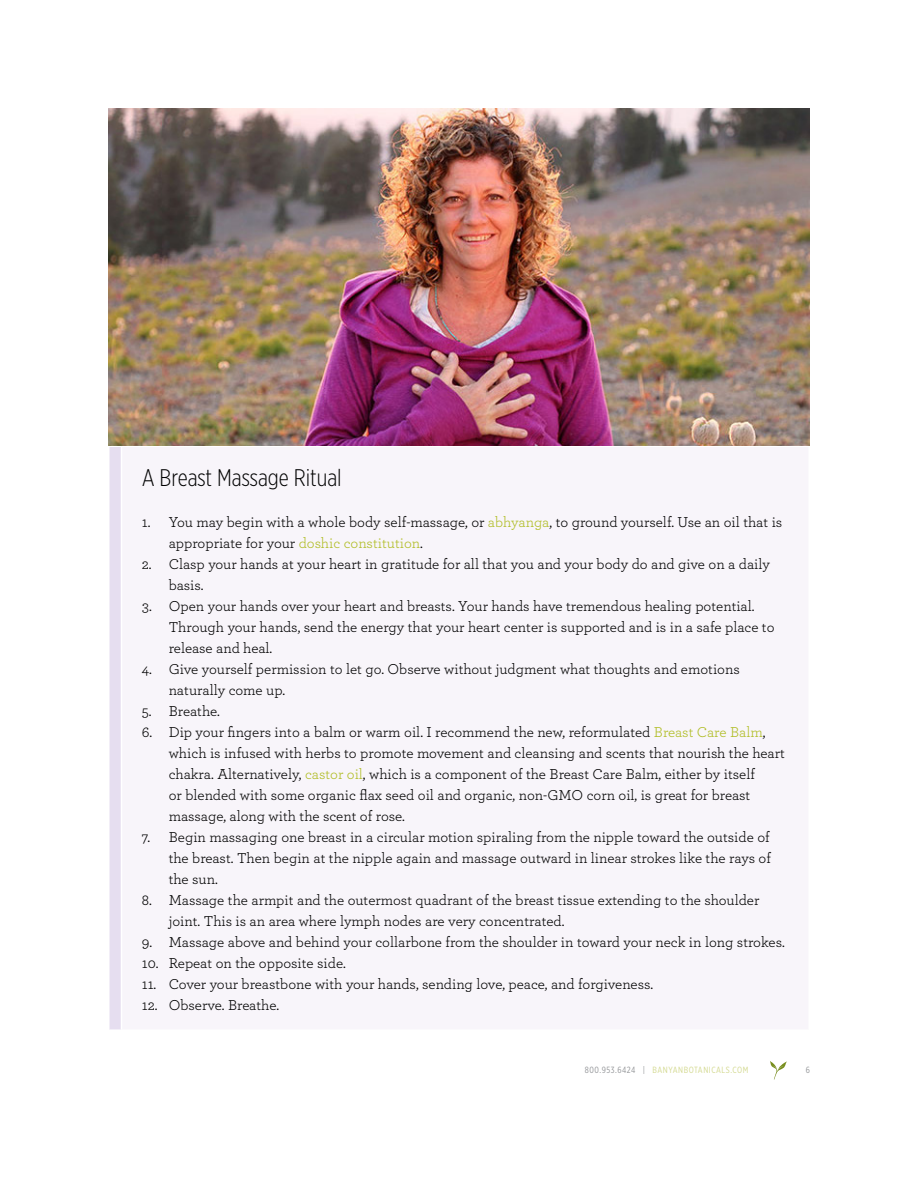
<style>
.page{position:relative;width:918px;height:1188px;background:#fff}
.page>*{position:absolute;margin:0;border:0;box-sizing:border-box;transform-origin:0 0}
.t1{font:300 24px "Gotham X Narrow";color:#000}
.t2{font:15px/21px "Archer";color:#000}
.t3{font:9px "Gotham X Narrow";letter-spacing:.06em;color:#d3d98f}
.t4{font:9px "Gotham X Narrow";color:#939598}
.s1{color:#afbc22}
.s2{color:#939598}
</style>
<div class="page">
<svg style="left:770px;top:1061px;width:17px;height:19px"></svg>
<div style="left:109px;top:446px;width:13px;height:584px;background:#e6def0"></div>
<div style="left:122px;top:446px;width:687px;height:584px;background:#f8f5fa"></div>
<hr style="left:122px;top:1029px;width:688px;height:2px;background:#fff">
<hr style="left:122px;top:446px;width:688px;height:1px;background:#fff">
<hr style="left:808px;top:447px;width:2px;height:582px;background:#fff">
<hr style="left:108px;top:447px;width:2px;height:582px;background:#fff">
<svg style="left:109px;top:446px;width:13px;height:1px"></svg>
<hr style="left:121px;top:447px;width:1px;height:582px;background:#fff">
<svg style="left:109px;top:1029px;width:13px;height:1px"></svg>
<img style="left:108px;top:108px;width:702px;height:338px">
<h1 class="t1" style="left:142px;top:463px;width:201px">A Breast Massage Ritual</h1>
<p class="t2" style="left:169px;top:511px;width:615px;text-indent:-27px">1. You may begin with a whole body self-massage, or <span class="s1">abhyanga</span>, to ground yourself. Use an oil that is appropriate for your <span class="s1">doshic constitution</span>.</p>
<p class="t2" style="left:169px;top:553px;width:603px;text-indent:-27px">2. Clasp your hands at your heart in gratitude for all that you and your body do and give on a daily basis.</p>
<p class="t2" style="left:169px;top:595px;width:607px;text-indent:-27px">3. Open your hands over your heart and breasts. Your hands have tremendous healing potential.<br>Through your hands, send the energy that your heart center is supported and is in a safe place to release and heal.</p>
<p class="t2" style="left:169px;top:658px;width:573px;text-indent:-27px">4. Give yourself permission to let go. Observe without judgment what thoughts and emotions naturally come up.</p>
<p class="t2" style="left:142px;top:700px;width:80px">5. Breathe.</p>
<p class="t2" style="left:169px;top:721px;width:618px;text-indent:-27px">6. Dip your fingers into a balm or warm oil. I recommend the new, reformulated <span class="s1">Breast Care Balm</span>, which is infused with herbs to promote movement and cleansing and scents that nourish the heart chakra. Alternatively, <span class="s1">castor oil</span>, which is a component of the Breast Care Balm, either by itself<br>or blended with some organic flax seed oil and organic, non-GMO corn oil, is great for breast massage, along with the scent of rose.</p>
<p class="t2" style="left:169px;top:826px;width:604px;text-align:justify;text-indent:-27px">7. Begin massaging one breast in a circular motion spiraling from the nipple toward the outside of the breast. Then begin at the nipple again and massage outward in linear strokes like the rays of the sun.</p>
<p class="t2" style="left:169px;top:889px;width:592px;text-indent:-27px">8. Massage the armpit and the outermost quadrant of the breast tissue extending to the shoulder joint. This is an area where lymph nodes are very concentrated.</p>
<p class="t2" style="left:142px;top:931px;width:645px">9. Massage above and behind your collarbone from the shoulder in toward your neck in long strokes.</p>
<p class="t2" style="left:142px;top:952px;width:206px">10. Repeat on the opposite side.</p>
<p class="t2" style="left:142px;top:973px;width:513px">11. Cover your breastbone with your hands, sending love, peace, and forgiveness.</p>
<p class="t2" style="left:142px;top:994px;width:139px">12. Observe. Breathe.</p>
<p class="t3" style="left:585px;top:1065px;width:165px"><span class="s2">800.953.6424 |</span> BANYANBOTANICALS.COM</p>
<p class="t4" style="left:806px;top:1065px;width:6px">6</p>
</div>
